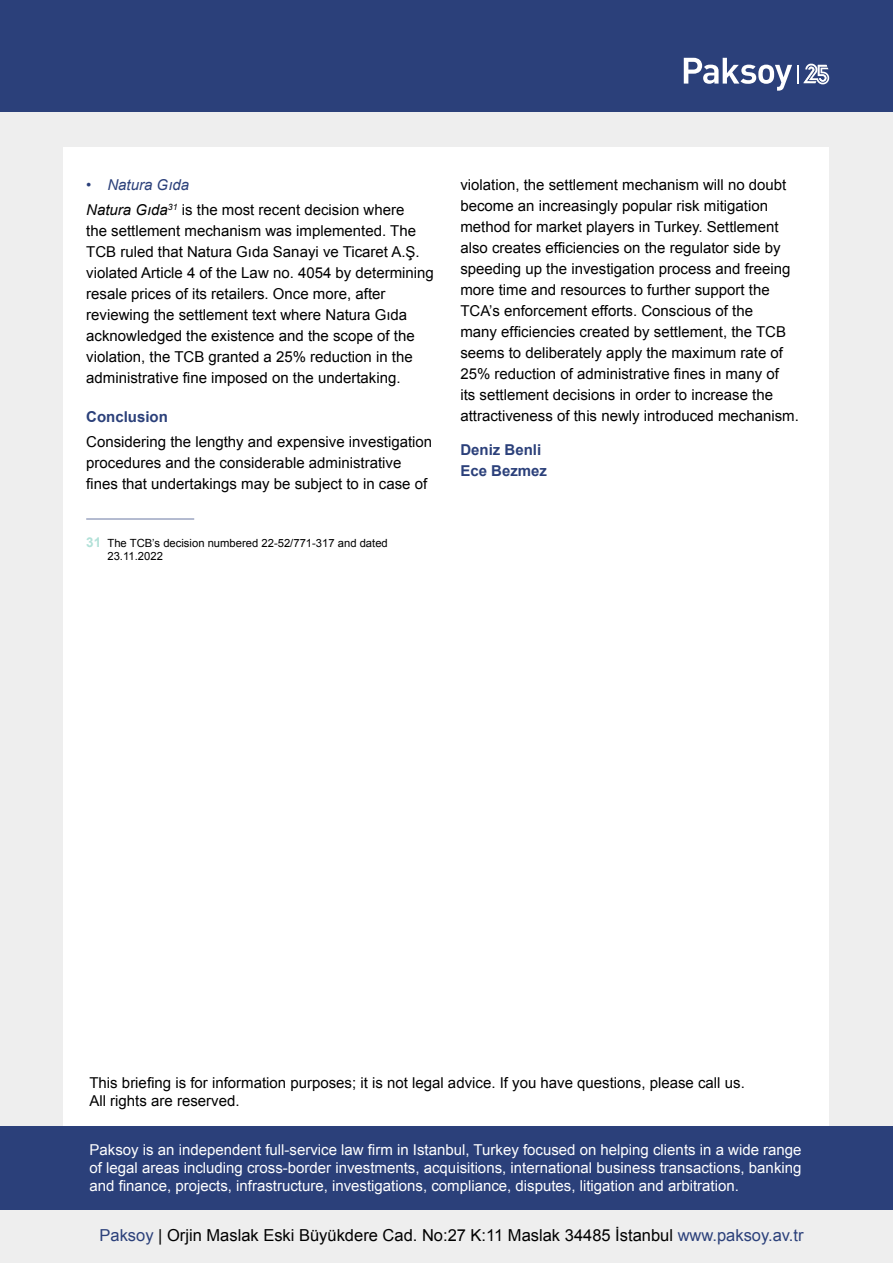
<style>
.page{position:relative;width:893px;height:1263px;background:#eee}
.page>*{position:absolute;margin:0;border:0;box-sizing:border-box;transform-origin:0 0}
.t1{font:16.5px "Arial";color:#000}
.t2{font:15px/21px "Arial";color:#000}
.t3{font:15px/18px "Arial";color:#fff;text-align:justify}
.t4{font:700 15px/21px "Arial";color:#2b407a}
.t5{font:11.25px/13.5px "Arial";color:#000}
.s1{color:#2b407a}
.s2{font-style:italic;color:#2b407a}
.s3{font-style:italic}
.s4{font-weight:700;font-size:13.5px;color:#b2e1d8}
</style>
<div class="page">
<div style="left:0;top:0;width:893px;height:112px;background:#2b407a"></div>
<div style="left:64px;top:147px;width:765px;height:1052px;background:#fff"></div>
<svg style="left:684px;top:58px;width:108px;height:33px"></svg>
<svg style="left:798px;top:63px;width:31px;height:21px"></svg>
<hr style="left:86px;top:519px;width:108px;height:1px;background:#6b79a2">
<div style="left:0;top:1126px;width:893px;height:83px;background:#2b407a"></div>
<p class="t2" style="left:86px;top:172px;width:320px;line-height:25.2px"><span class="s1">•</span> <span class="s2">Natura Gıda<br></span><span class="s3">Natura Gıda</span><sup>31</sup> is the most recent decision where</p>
<p class="t2" style="left:86px;top:220px;width:349px">the settlement mechanism was implemented. The TCB ruled that Natura Gıda Sanayi ve Ticaret A.Ş. violated Article 4 of the Law no. 4054 by determining resale prices of its retailers. Once more, after reviewing the settlement text where Natura Gıda acknowledged the existence and the scope of the violation, the TCB granted a 25% reduction in the administrative fine imposed on the undertaking.</p>
<p class="t4" style="left:86px;top:406px;width:83px">Conclusion</p>
<p class="t2" style="left:86px;top:431px;width:348px">Considering the lengthy and expensive investigation procedures and the considerable administrative fines that undertakings may be subject to in case of</p>
<p class="t5" style="left:107px;top:536px;width:282px;text-indent:-21px"><span class="s4">31</span> The TCB’s decision numbered 22-52/771-317 and dated<br>23.11.2022</p>
<p class="t2" style="left:460px;top:174px;width:340px">violation, the settlement mechanism will no doubt become an increasingly popular risk mitigation method for market players in Turkey. Settlement also creates efficiencies on the regulator side by speeding up the investigation process and freeing more time and resources to further support the TCA’s enforcement efforts. Conscious of the<br>many efficiencies created by settlement, the TCB seems to deliberately apply the maximum rate of 25% reduction of administrative fines in many of<br>its settlement decisions in order to increase the attractiveness of this newly introduced mechanism.</p>
<p class="t4" style="left:460px;top:440px;width:88px">Deniz Benli<br>Ece Bezmez</p>
<p class="t2" style="left:89px;top:1074px;width:657px;line-height:18px">This briefing is for information purposes; it is not legal advice. If you have questions, please call us.<br>All rights are reserved.</p>
<p class="t3" style="left:89px;top:1141px;width:714px">Paksoy is an independent full-service law firm in Istanbul, Turkey focused on helping clients in a wide range of legal areas including cross-border investments, acquisitions, international business transactions, banking and finance, projects, infrastructure, investigations, compliance, disputes, litigation and arbitration.</p>
<p class="t1" style="left:100px;top:1225px;width:706px"><span class="s1">Paksoy</span> | Orjin Maslak Eski Büyükdere Cad. No:27 K:11 Maslak 34485 İstanbul <span class="s1">www.paksoy.av.tr</span></p>
</div>
